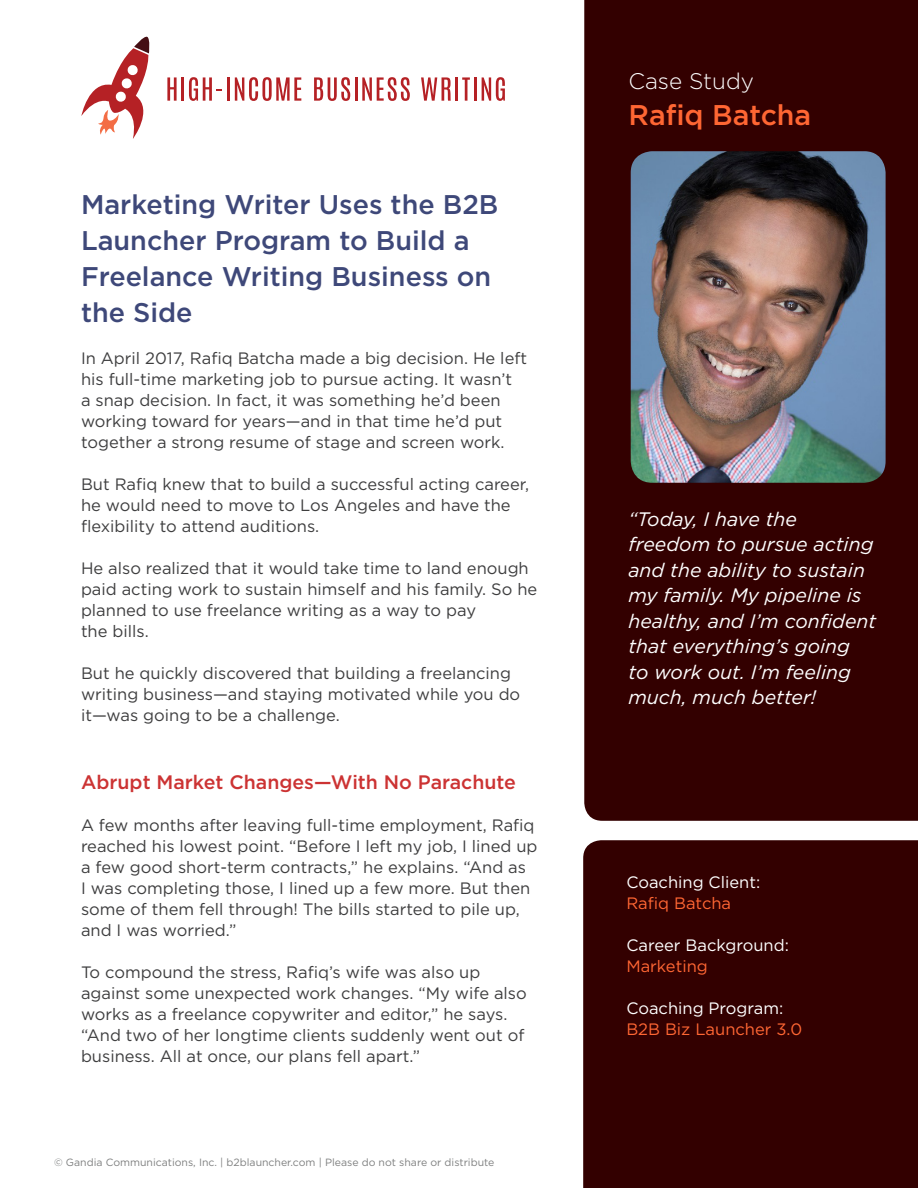
<style>
.page{position:relative;width:918px;height:1188px;background:#fff}
.page>*{position:absolute;margin:0;border:0;box-sizing:border-box;transform-origin:0 0}
.t1{font:500 28.5px "Gotham";color:#f63}
.t2{font:500 27px/36px "Gotham";color:#3e4879}
.t3{font:300 22.5px "Gotham";color:#fff}
.t4{font:italic 19.5px/25.5px "Gotham";color:#fff}
.t5{font:500 19.5px "Gotham";color:#c33}
.t6{font:16.5px/21px "Gotham";color:#3e3e3f}
.t7{font:16.5px "Gotham";color:#fff}
.t8{font:16.5px "Gotham";color:#f63}
.t9{font:10.5px "Gotham";color:#7f8080}
</style>
<div class="page">
<div style="left:583px;top:840px;width:335px;height:348px;background:#300"></div>
<div style="left:584px;top:0;width:334px;height:821px;background:#300"></div>
<svg style="left:81px;top:37px;width:69px;height:102px"></svg>
<svg style="left:167px;top:77px;width:10px;height:24px"></svg>
<hr style="left:181px;top:77px;width:3px;height:24px;background:#b52125">
<svg style="left:189px;top:77px;width:33px;height:24px"></svg>
<hr style="left:227px;top:77px;width:3px;height:24px;background:#b52125">
<svg style="left:235px;top:77px;width:66px;height:24px"></svg>
<svg style="left:314px;top:77px;width:36px;height:24px"></svg>
<hr style="left:355px;top:77px;width:2px;height:24px;background:#b52125">
<svg style="left:362px;top:77px;width:48px;height:24px"></svg>
<svg style="left:421px;top:77px;width:30px;height:24px"></svg>
<hr style="left:455px;top:77px;width:3px;height:24px;background:#b52125">
<svg style="left:462px;top:77px;width:8px;height:24px"></svg>
<hr style="left:474px;top:77px;width:3px;height:24px;background:#b52125">
<svg style="left:482px;top:77px;width:23px;height:24px"></svg>
<img style="left:631px;top:151px;width:255px;height:332px">
<p class="t2" style="left:81px;top:186px;width:419px">Marketing Writer Uses the B2B<br>Launcher Program to Build a<br>Freelance Writing Business on the Side</p>
<p class="t6" style="left:81px;top:348px;width:448px">In April 2017, Rafiq Batcha made a big decision. He left his full-time marketing job to pursue acting. It wasn’t<br>a snap decision. In fact, it was something he’d been working toward for years—and in that time he’d put together a strong resume of stage and screen work.</p>
<p class="t6" style="left:81px;top:474px;width:450px">But Rafiq knew that to build a successful acting career, he would need to move to Los Angeles and have the flexibility to attend auditions.</p>
<p class="t6" style="left:81px;top:558px;width:458px">He also realized that it would take time to land enough paid acting work to sustain himself and his family. So he planned to use freelance writing as a way to pay</p>
<p class="t6" style="left:81px;top:621px;width:69px">the bills.</p>
<p class="t6" style="left:81px;top:663px;width:441px">But he quickly discovered that building a freelancing writing business—and staying motivated while you do it—was going to be a challenge.</p>
<p class="t5" style="left:81px;top:769px;width:437px">Abrupt Market Changes—With No Parachute</p>
<p class="t6" style="left:81px;top:814px;width:458px">A few months after leaving full-time employment, Rafiq reached his lowest point. “Before I left my job, I lined up a few good short-term contracts,” he explains. “And as<br>I was completing those, I lined up a few more. But then some of them fell through! The bills started to pile up, and I was worried.”</p>
<p class="t6" style="left:81px;top:961px;width:447px">To compound the stress, Rafiq’s wife was also up against some unexpected work changes. “My wife also works as a freelance copywriter and editor,” he says. “And two of her longtime clients suddenly went out of business. All at once, our plans fell apart.”</p>
<p class="t9" style="left:54px;top:1156px;width:442px">© Gandia Communications, Inc. | b2blauncher.com | Please do not share or distribute</p>
<p class="t3" style="left:628px;top:67px;width:127px">Case Study</p>
<p class="t1" style="left:628px;top:96px;width:184px">Rafiq Batcha</p>
<p class="t4" style="left:628px;top:506px;width:249px">“Today, I have the freedom to pursue acting and the ability to sustain my family. My pipeline is healthy, and I’m confident that everything’s going<br>to work out. I’m feeling much, much better!</p>
<p class="t7" style="left:626px;top:872px;width:135px">Coaching Client:</p>
<p class="t8" style="left:626px;top:893px;width:106px">Rafiq Batcha</p>
<p class="t7" style="left:626px;top:935px;width:164px">Career Background:</p>
<p class="t8" style="left:626px;top:956px;width:83px">Marketing</p>
<p class="t7" style="left:626px;top:998px;width:158px">Coaching Program:</p>
<p class="t8" style="left:626px;top:1019px;width:177px">B2B Biz Launcher 3.0</p>
</div>
